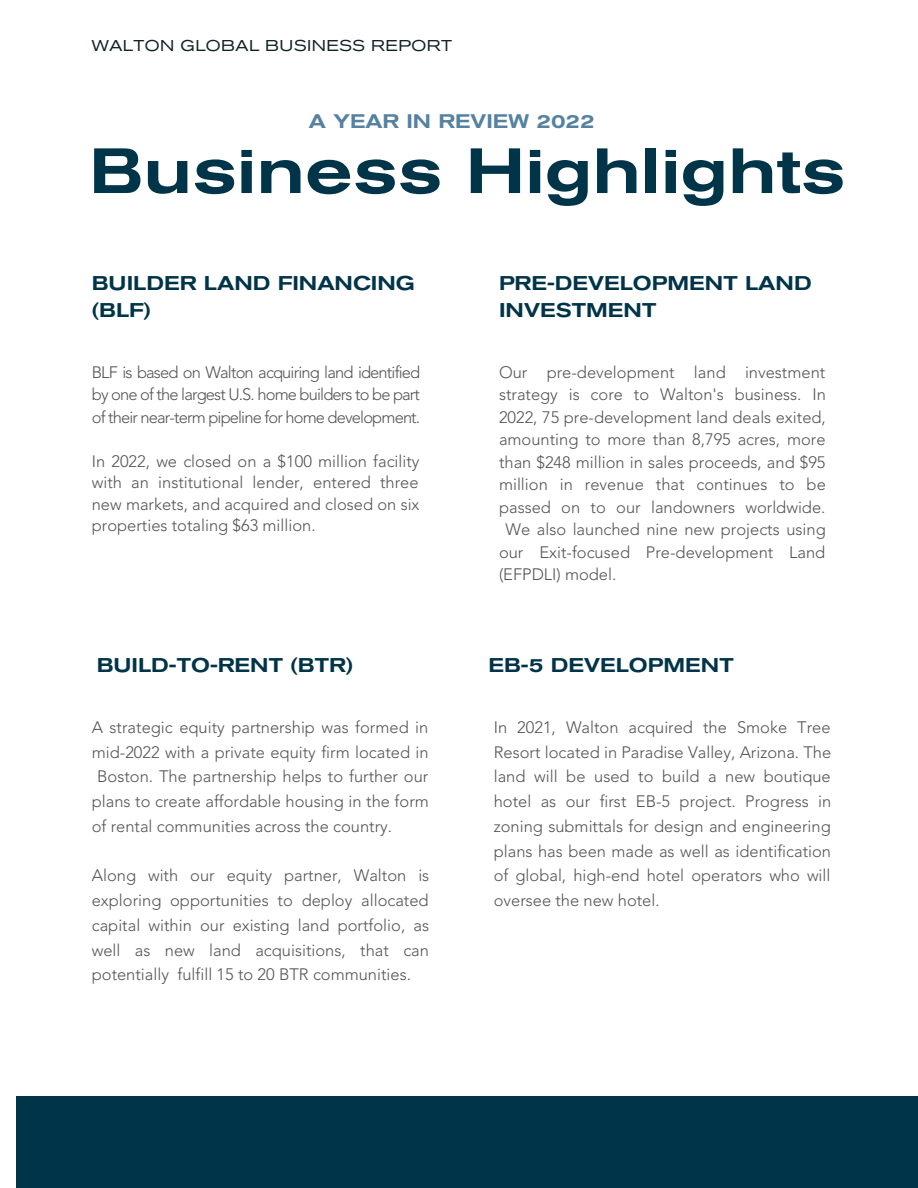
<style>
.page{position:relative;width:918px;height:1188px;background:#fff}
.page>*{position:absolute;margin:0;border:0;box-sizing:border-box;transform-origin:0 0}
.t1{font:500 expanded 63.3px "Akzidenz Grotesk BE";color:#003448}
.t2{font:500 expanded 19.8px/27px "Akzidenz Grotesk BE";color:#003448}
.t3{font:500 expanded 19.5px "Akzidenz Grotesk BE";color:#5582a0}
.t4{font:300 16.5px/24.8px "Avenir LT Std";color:#545454;text-align:justify}
.t5{font:expanded 15.6px "Akzidenz Grotesk BE";letter-spacing:.03em;color:#102226}
</style>
<div class="page">
<div style="left:16px;top:1096px;width:901px;height:92px;background:#003448"></div>
<p class="t5" style="left:92px;top:37px;width:362px">WALTON GLOBAL BUSINESS REPORT</p>
<p class="t3" style="left:309px;top:110px;width:287px">A YEAR IN REVIEW 2022</p>
<h1 class="t1" style="left:89px;top:134px;width:758px">Business Highlights</h1>
<p class="t2" style="left:92px;top:270px;width:325px">BUILDER LAND FINANCING (BLF)</p>
<p class="t4" style="left:92px;top:362px;width:330px;line-height:22.5px">BLF is based on Walton acquiring land identified by one of the largest U.S. home builders to be part of their near-term pipeline for home development.</p>
<p class="t4" style="left:92px;top:452px;width:329px;line-height:21.3px">In 2022, we closed on a $100 million facility with an institutional lender, entered three new markets, and acquired and closed on six properties totaling $63 million.</p>
<p class="t2" style="left:499px;top:270px;width:314px">PRE-DEVELOPMENT LAND<br>INVESTMENT</p>
<p class="t4" style="left:499px;top:361px;width:328px">Our pre-development land investment</p>
<p class="t4" style="left:499px;top:384px;width:328px">strategy is core to Walton's business. In</p>
<p class="t4" style="left:499px;top:406px;width:328px">2022, 75 pre-development land deals exited,</p>
<p class="t4" style="left:499px;top:429px;width:328px">amounting to more than 8,795 acres, more</p>
<p class="t4" style="left:499px;top:451px;width:328px">than $248 million in sales proceeds, and $95</p>
<p class="t4" style="left:499px;top:474px;width:328px">million in revenue that continues to be</p>
<p class="t4" style="left:499px;top:496px;width:328px">passed on to our landowners worldwide.</p>
<p class="t4" style="left:506px;top:519px;width:322px">We also launched nine new projects using</p>
<p class="t4" style="left:499px;top:541px;width:328px">our Exit-focused Pre-development Land</p>
<p class="t4" style="left:499px;top:564px;width:119px">(EFPDLI) model.</p>
<p class="t2" style="left:97px;top:652px;width:258px">BUILD-TO-RENT (BTR)</p>
<p class="t2" style="left:489px;top:652px;width:247px">EB-5 DEVELOPMENT</p>
<p class="t4" style="left:92px;top:716px;width:338px">A strategic equity partnership was formed in</p>
<p class="t4" style="left:92px;top:741px;width:338px">mid-2022 with a private equity firm located in</p>
<p class="t4" style="left:97px;top:766px;width:333px">Boston. The partnership helps to further our</p>
<p class="t4" style="left:92px;top:791px;width:339px">plans to create affordable housing in the form</p>
<p class="t4" style="left:92px;top:815px;width:302px">of rental communities across the country.</p>
<p class="t4" style="left:92px;top:865px;width:339px">Along with our equity partner, Walton is exploring opportunities to deploy allocated capital within our existing land portfolio, as well as new land acquisitions, that can potentially fulfill 15 to 20 BTR communities.</p>
<p class="t4" style="left:494px;top:716px;width:339px">In 2021, Walton acquired the Smoke Tree Resort located in Paradise Valley, Arizona. The land will be used to build a new boutique hotel as our first EB-5 project. Progress in zoning submittals for design and engineering plans has been made as well as identification of global, high-end hotel operators who will oversee the new hotel.</p>
</div>
